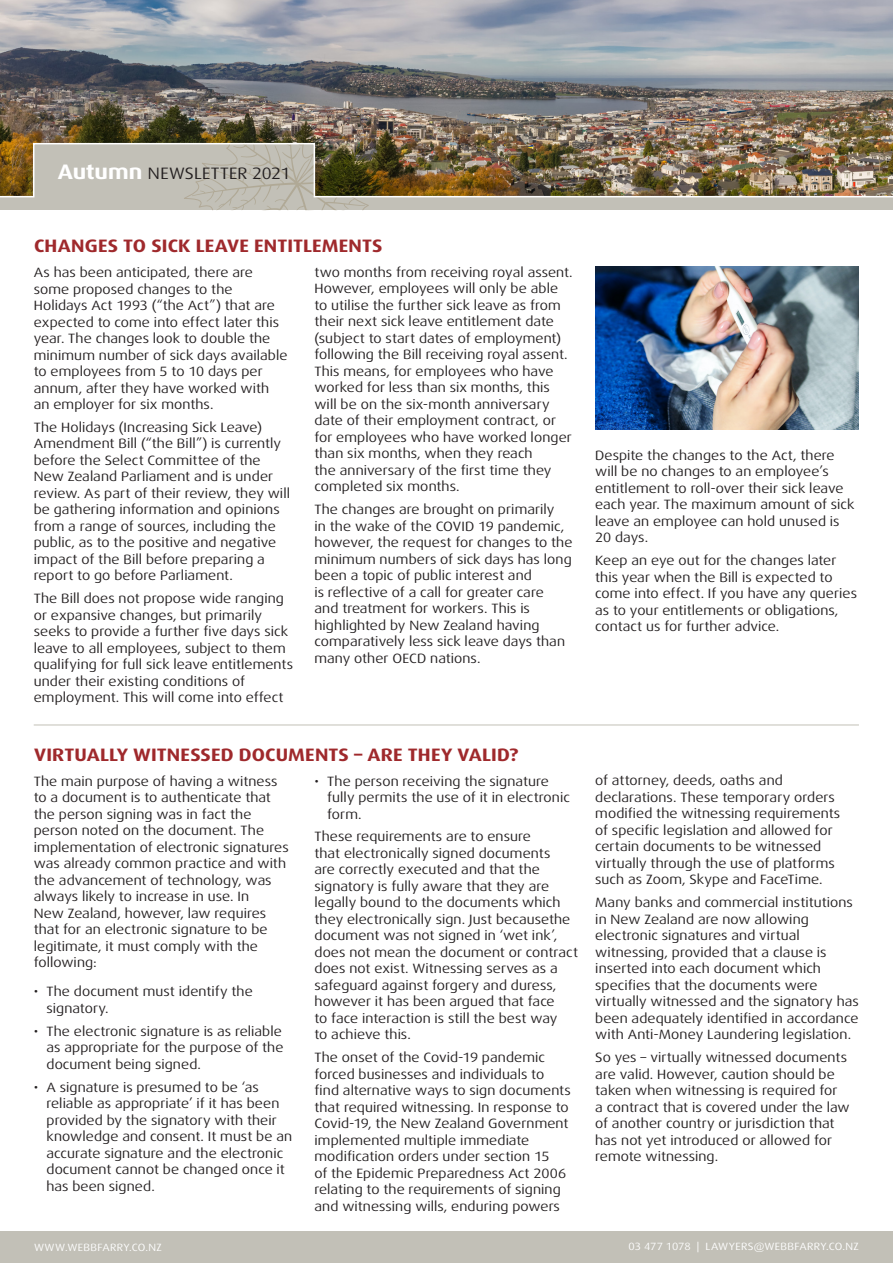
<style>
.page{position:relative;width:893px;height:1263px;background:#fff}
.page>*{position:absolute;margin:0;border:0;box-sizing:border-box;transform-origin:0 0}
.t1{font:700 expanded 18px "Dax Pro";letter-spacing:.005em;color:#9f292c}
.t2{font:expanded 16.5px "Dax Pro";letter-spacing:.01em;color:#231f20}
.t3{font:expanded 13.5px/16.5px "Dax Pro";letter-spacing:.005em;color:#231f20}
.t4{font:expanded 10.5px "Dax Pro";letter-spacing:.03em;color:#fff}
.s1{font-weight:700;font-size:21px;color:#fff}
</style>
<div class="page">
<img style="left:0;top:0;width:893px;height:142px">
<div style="left:0;top:197px;width:893px;height:13px;background:#c2c0b7"></div>
<svg style="left:184px;top:198px;width:185px;height:12px"></svg>
<img style="left:0;top:142px;width:893px;height:56px">
<div style="left:0;top:1231px;width:893px;height:32px;background:#c2c0b7"></div>
<img style="left:595px;top:266px;width:264px;height:163px">
<hr style="left:34px;top:725px;width:825px;height:1px;background:#c2c0b7">
<p class="t2" style="left:58px;top:163px;width:234px"><span class="s1">Autumn</span> NEWSLETTER 2021</p>
<h1 class="t1" style="left:34px;top:234px;width:350px">CHANGES TO SICK LEAVE ENTITLEMENTS</h1>
<p class="t3" style="left:34px;top:264px;width:255px">As has been anticipated, there are some proposed changes to the Holidays Act 1993 (“the Act”) that are expected to come into effect later this year. The changes look to double the minimum number of sick days available to employees from 5 to 10 days per annum, after they have worked with an employer for six months.</p>
<p class="t3" style="left:34px;top:419px;width:258px">The Holidays (Increasing Sick Leave)<br>Amendment Bill (“the Bill”) is currently before the Select Committee of the New Zealand Parliament and is under review. As part of their review, they will be gathering information and opinions from a range of sources, including the public, as to the positive and negative impact of the Bill before preparing a report to go before Parliament.</p>
<p class="t3" style="left:34px;top:590px;width:261px">The Bill does not propose wide ranging or expansive changes, but primarily seeks to provide a further five days sick leave to all employees, subject to them qualifying for full sick leave entitlements under their existing conditions of employment. This will come into effect</p>
<p class="t3" style="left:314px;top:264px;width:260px">two months from receiving royal assent.<br>However, employees will only be able to utilise the further sick leave as from their next sick leave entitlement date (subject to start dates of employment) following the Bill receiving royal assent.<br>This means, for employees who have worked for less than six months, this will be on the six-month anniversary date of their employment contract, or for employees who have worked longer than six months, when they reach<br>the anniversary of the first time they completed six months.</p>
<p class="t3" style="left:314px;top:502px;width:260px">The changes are brought on primarily<br>in the wake of the COVID 19 pandemic, however, the request for changes to the minimum numbers of sick days has long been a topic of public interest and<br>is reflective of a call for greater care<br>and treatment for workers. This is highlighted by New Zealand having comparatively less sick leave days than many other OECD nations.</p>
<h1 class="t1" style="left:34px;top:743px;width:486px">VIRTUALLY WITNESSED DOCUMENTS – ARE THEY VALID?</h1>
<p class="t3" style="left:34px;top:773px;width:257px">The main purpose of having a witness to a document is to authenticate that the person signing was in fact the person noted on the document. The implementation of electronic signatures was already common practice and with the advancement of technology, was always likely to increase in use. In<br>New Zealand, however, law requires that for an electronic signature to be legitimate, it must comply with the following:</p>
<p class="t3" style="left:46px;top:983px;width:208px;text-indent:-13px">• The document must identify the signatory.</p>
<p class="t3" style="left:46px;top:1023px;width:238px;text-align:justify;text-indent:-13px">• The electronic signature is as reliable as appropriate for the purpose of the document being signed.</p>
<p class="t3" style="left:46px;top:1079px;width:247px;text-indent:-13px">• A signature is presumed to be ‘as reliable as appropriate’ if it has been provided by the signatory with their knowledge and consent. It must be an accurate signature and the electronic document cannot be changed once it has been signed.</p>
<p class="t3" style="left:327px;top:773px;width:244px;text-indent:-13px">• The person receiving the signature fully permits the use of it in electronic form.</p>
<p class="t3" style="left:314px;top:829px;width:265px">These requirements are to ensure<br>that electronically signed documents<br>are correctly executed and that the signatory is fully aware that they are legally bound to the documents which they electronically sign. Just becausethe document was not signed in ‘wet ink’, does not mean the document or contract does not exist. Witnessing serves as a safeguard against forgery and duress, however it has been argued that face<br>to face interaction is still the best way<br>to achieve this.</p>
<p class="t3" style="left:314px;top:1049px;width:258px">The onset of the Covid-19 pandemic forced businesses and individuals to find alternative ways to sign documents that required witnessing. In response to Covid-19, the New Zealand Government implemented multiple immediate modification orders under section 15<br>of the Epidemic Preparedness Act 2006 relating to the requirements of signing and witnessing wills, enduring powers</p>
<p class="t3" style="left:595px;top:447px;width:261px">Despite the changes to the Act, there will be no changes to an employee’s entitlement to roll-over their sick leave each year. The maximum amount of sick leave an employee can hold unused is<br>20 days.</p>
<p class="t3" style="left:595px;top:552px;width:263px">Keep an eye out for the changes later this year when the Bill is expected to come into effect. If you have any queries as to your entitlements or obligations, contact us for further advice.</p>
<p class="t3" style="left:595px;top:773px;width:247px">of attorney, deeds, oaths and declarations. These temporary orders modified the witnessing requirements of specific legislation and allowed for certain documents to be witnessed virtually through the use of platforms such as Zoom, Skype and FaceTime.</p>
<p class="t3" style="left:595px;top:894px;width:265px">Many banks and commercial institutions in New Zealand are now allowing electronic signatures and virtual witnessing, provided that a clause is inserted into each document which specifies that the documents were virtually witnessed and the signatory has been adequately identified in accordance with Anti-Money Laundering legislation.</p>
<p class="t3" style="left:595px;top:1049px;width:256px">So yes – virtually witnessed documents are valid. However, caution should be taken when witnessing is required for<br>a contract that is covered under the law of another country or jurisdiction that has not yet introduced or allowed for remote witnessing.</p>
<p class="t4" style="left:34px;top:1240px;width:129px">WWW.WEBBFARRY.CO.NZ</p>
<p class="t4" style="left:628px;top:1240px;width:232px">03 477 1078 | LAWYERS@WEBBFARRY.CO.NZ</p>
</div>
